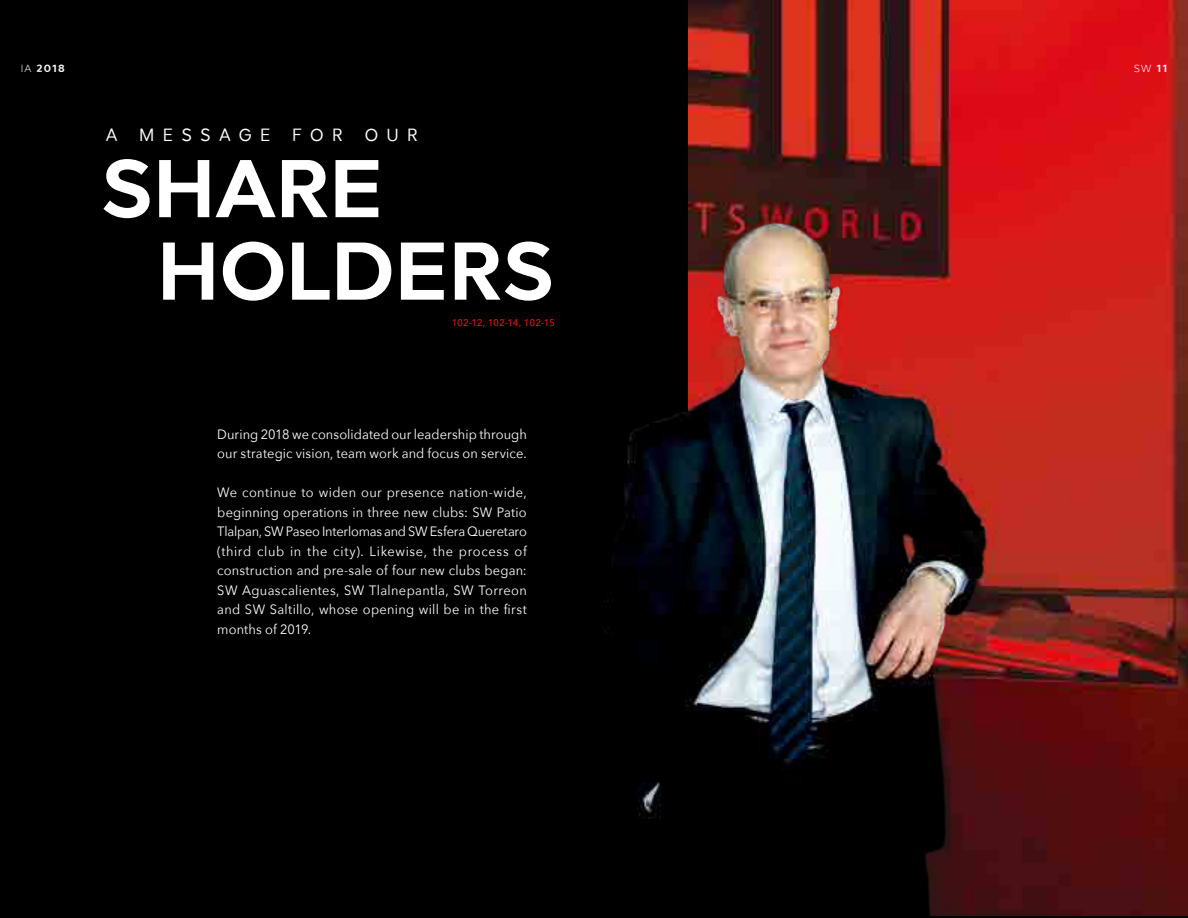
<style>
.page{position:relative;width:1188px;height:918px;background:#000}
.page>*{position:absolute;margin:0;border:0;box-sizing:border-box;transform-origin:0 0}
.t1{font:700 82.5px/82.5px "Larke Neue";color:#fff}
.t2{font:18px "Larke Neue";letter-spacing:.5em;color:#fff;scale:.95 1}
.t3{font:13.5px/19.5px "Avenir Next";letter-spacing:.01em;color:#fff;scale:.95 1}
.t4{font:700 10.5px "Larke Neue";color:#fff}
.t5{font:100 10.5px "Larke Neue";color:#fff}
.t6{font:500 9.75px "Avenir Next";letter-spacing:-.025em;color:#e01614}
.s1{font-weight:100}
.s2{font-weight:700}
</style>
<div class="page">
<img style="left:689px;top:0;width:499px;height:916px">
<img style="left:604px;top:89px;width:430px;height:827px">
<p class="t4" style="left:21px;top:62px;width:45px"><span class="s1">IA</span> 2018</p>
<p class="t5" style="left:1134px;top:62px;width:35px">SW <span class="s2">11</span></p>
<h2 class="t2" style="left:106px;top:124px;width:330px">A MESSAGE FOR OUR</h2>
<h1 class="t1" style="left:158px;top:153px;width:399px;text-indent:-58px">SHARE<br>HOLDERS</h1>
<p class="t6" style="left:452px;top:314px;width:105px">102-12, 102-14, 102-15</p>
<p class="t3" style="left:217px;top:424px;width:327px">During 2018 we consolidated our leadership through our strategic vision, team work and focus on service.</p>
<p class="t3" style="left:217px;top:482px;width:327px;text-align:justify">We continue to widen our presence nation-wide, beginning operations in three new clubs: SW Patio Tlalpan, SW Paseo Interlomas and SW Esfera Queretaro (third club in the city). Likewise, the process of construction and pre-sale of four new clubs began:<br>SW Aguascalientes, SW Tlalnepantla, SW Torreon and SW Saltillo, whose opening will be in the first months of 2019.</p>
</div>
